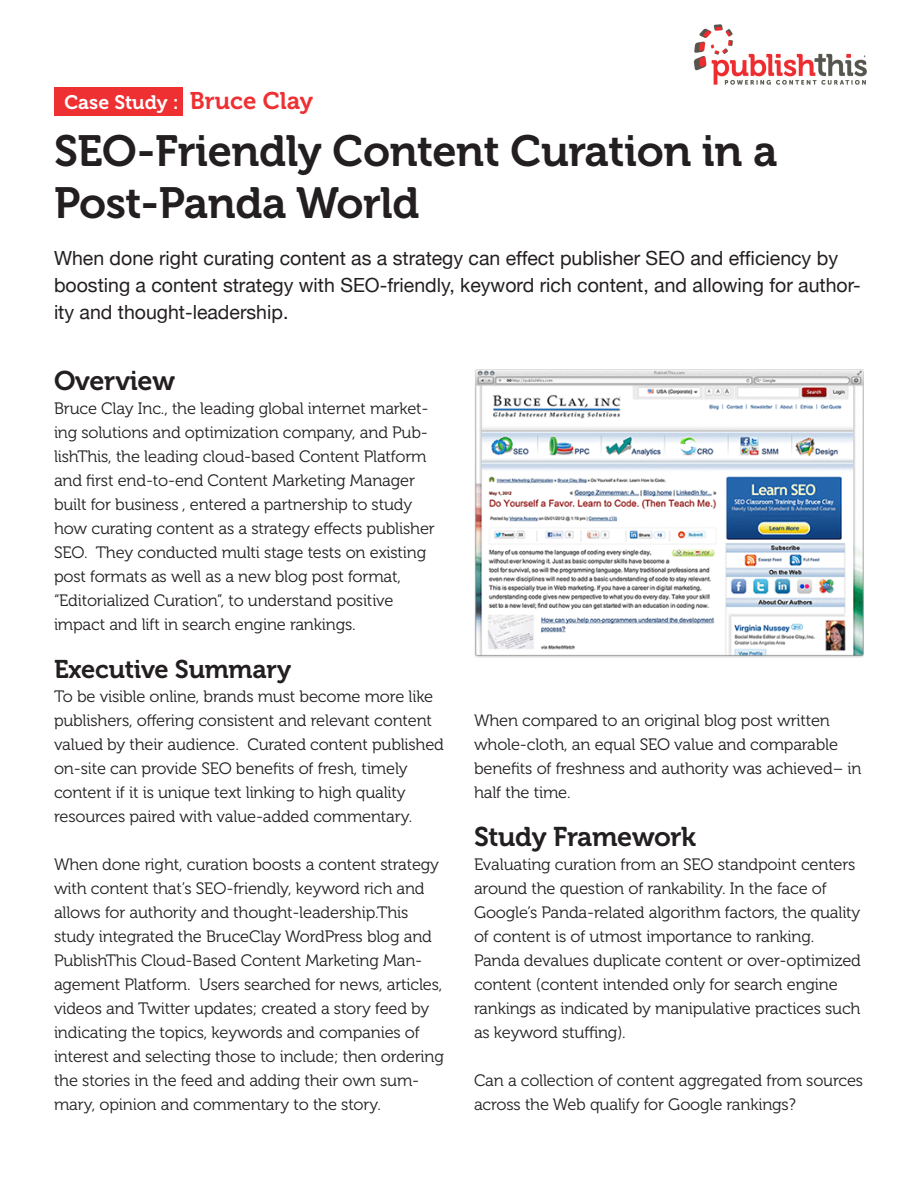
<style>
.page{position:relative;width:918px;height:1188px;background:#fff}
.page>*{position:absolute;margin:0;border:0;box-sizing:border-box;transform-origin:0 0}
.t1{font:43.5px/52.2px "Museo 700";letter-spacing:-.01em;color:#231f20}
.t2{font:27px "Museo 700";letter-spacing:-.01em;color:#231f20}
.t3{font:25.5px "Museo 700";letter-spacing:-.01em;color:#231f20}
.t4{font:24px "Museo 700";color:#ee3032}
.t5{font:19.5px/27px "Helvetica Neue";color:#231f20}
.t6{font:19.5px "Museo 700";color:#fff}
.t7{font:16.5px/24px "Museo 300";letter-spacing:-.01em;color:#231f20}
</style>
<div class="page">
<div style="left:54px;top:87px;width:129px;height:29px;background:#ee3032"></div>
<img style="left:474px;top:370px;width:390px;height:288px">
<img style="left:693px;top:24px;width:174px;height:61px">
<p class="t4" style="left:190px;top:87px;width:125px">Bruce Clay</p>
<p class="t6" style="left:64px;top:91px;width:116px">Case Study :</p>
<p class="t1" style="left:54px;top:125px;width:725px">SEO-Friendly Content Curation in a<br>Post-Panda World</p>
<p class="t5" style="left:54px;top:245px;width:808px">When done right curating content as a strategy can effect publisher SEO and efficiency by boosting a content strategy with SEO-friendly, keyword rich content, and allowing for author&shy;ity and thought-leadership.</p>
<p class="t2" style="left:54px;top:365px;width:122px">Overview</p>
<p class="t7" style="left:54px;top:396px;width:382px">Bruce Clay Inc., the leading global internet market&shy;ing solutions and optimization company, and Pub&shy;lishThis, the leading cloud-based Content Platform and first end-to-end Content Marketing Manager built for business , entered a partnership to study how curating content as a strategy effects publisher SEO. They conducted multi stage tests on existing post formats as well as a new blog post format, “Editorialized Curation”, to understand positive impact and lift in search engine rankings.</p>
<p class="t3" style="left:54px;top:655px;width:239px">Executive Summary</p>
<p class="t7" style="left:54px;top:684px;width:392px">To be visible online, brands must become more like publishers, offering consistent and relevant content valued by their audience. Curated content published on-site can provide SEO benefits of fresh, timely content if it is unique text linking to high quality resources paired with value-added commentary.</p>
<p class="t7" style="left:54px;top:852px;width:391px">When done right, curation boosts a content strategy with content that’s SEO-friendly, keyword rich and allows for authority and thought-leadership.This study integrated the BruceClay WordPress blog and PublishThis Cloud-Based Content Marketing Man&shy;agement Platform. Users searched for news, articles, videos and Twitter updates; created a story feed by indicating the topics, keywords and companies of interest and selecting those to include; then ordering the stories in the feed and adding their own sum&shy;mary, opinion and commentary to the story.</p>
<p class="t7" style="left:474px;top:709px;width:389px">When compared to an original blog post written whole-cloth, an equal SEO value and comparable benefits of freshness and authority was achieved– in half the time.</p>
<p class="t2" style="left:474px;top:822px;width:224px">Study Framework</p>
<p class="t7" style="left:474px;top:853px;width:388px">Evaluating curation from an SEO standpoint centers around the question of rankability. In the face of Google’s Panda-related algorithm factors, the quality of content is of utmost importance to ranking.</p>
<p class="t7" style="left:474px;top:949px;width:388px">Panda devalues duplicate content or over-optimized content (content intended only for search engine rankings as indicated by manipulative practices such as keyword stuffing).</p>
<p class="t7" style="left:474px;top:1069px;width:391px">Can a collection of content aggregated from sources across the Web qualify for Google rankings?</p>
</div>
